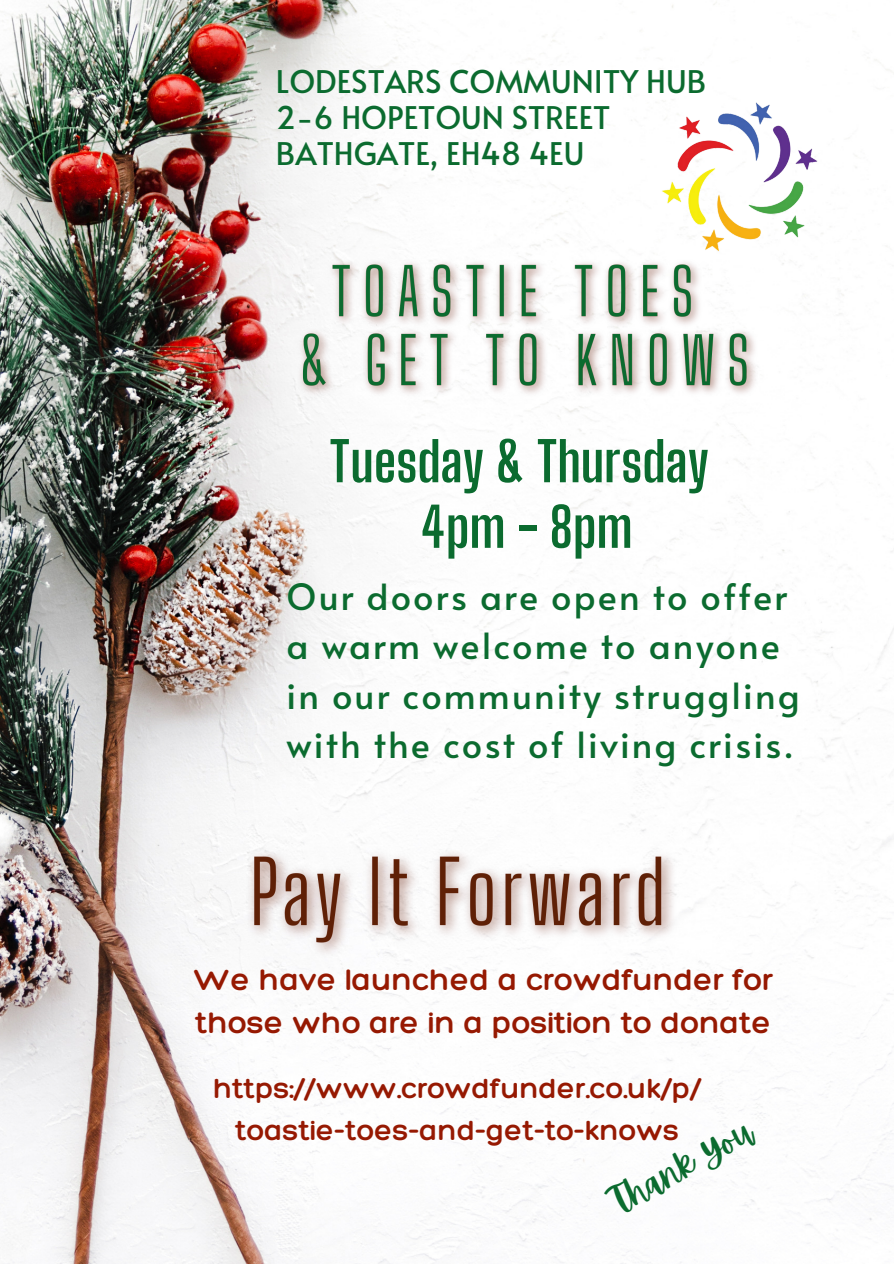
<style>
.page{position:relative;width:894px;height:1264px;background:#fff}
.page>*{position:absolute;margin:0;border:0;box-sizing:border-box;transform-origin:0 0}
.t1{font:700 54px "Big Shoulders Display";color:#0b6b2f}
.t2{font:36px/49.5px "Alata";letter-spacing:.055em;color:#0b6b2f}
.t3{font:35.4px "Apricots";color:#0b6b2f}
.t4{font:300 31.8px/42.9px "Hero";color:#961902}
.t5{font:31.2px "Alata";color:#0b6b2f}
.t6{font:300 29.7px/41.4px "Hero";color:#961902;text-align:center}
</style>
<div class="page">
<img style="left:0;top:0;width:893px;height:1263px">
<img style="left:648px;top:89px;width:182px;height:181px">
<img style="left:291px;top:253px;width:472px;height:149px">
<img style="left:240px;top:843px;width:443px;height:120px">
<p class="t5" style="left:276px;top:59px;width:431px">LODESTARS COMMUNITY HUB</p>
<p class="t5" style="left:276px;top:95px;width:336px">2-6 HOPETOUN STREET</p>
<p class="t5" style="left:276px;top:131px;width:310px">BATHGATE, EH48 4EU</p>
<p class="t1" style="left:329px;top:429px;width:381px">Tuesday &amp; Thursday</p>
<p class="t1" style="left:421px;top:494px;width:213px">4pm - 8pm</p>
<p class="t2" style="left:286px;top:570px;width:514px">Our doors are open to offer a warm welcome to anyone in our community struggling with the cost of living crisis.</p>
<p class="t4" style="left:194px;top:957px;width:581px">We have launched a crowdfunder for those who are in a position to donate</p>
<p class="t6" style="left:213px;top:1067px;width:489px">https://www.crowdfunder.co.uk/p/ toastie-toes-and-get-to-knows</p>
<p class="t3" style="left:604px;top:1185px;width:156px;rotate:-29deg">Thank You</p>
</div>
